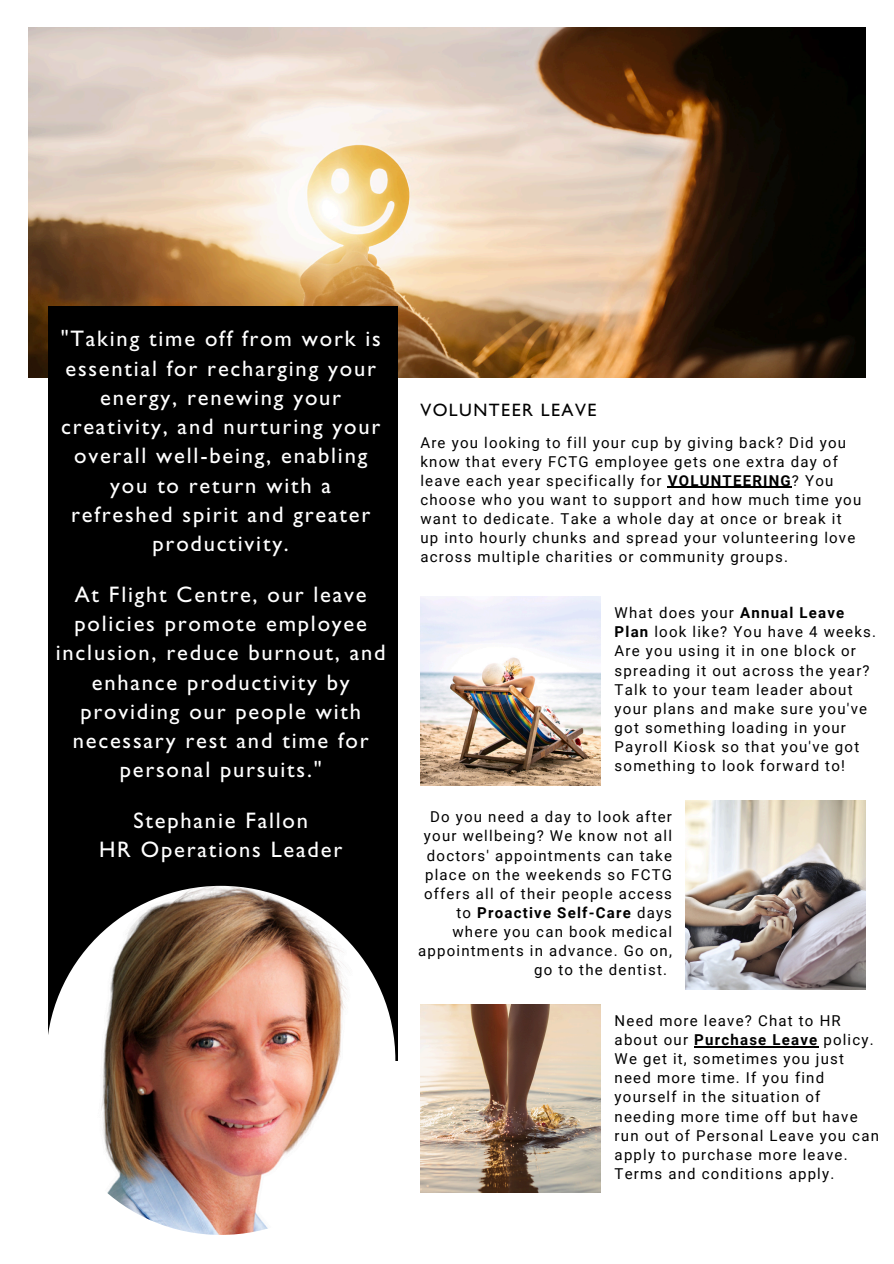
<style>
.page{position:relative;width:894px;height:1264px;background:#fff}
.page>*{position:absolute;margin:0;border:0;box-sizing:border-box;transform-origin:0 0}
.t1{font:22.5px/29.2px "Gill Sans Std";letter-spacing:.08em;color:#fff;text-align:center}
.t2{font:18px "Gill Sans Std";letter-spacing:.08em;color:#020202}
.t3{font:15px/19.2px "Roboto";letter-spacing:.08em;color:#000}
.t4{font:700 15px "Roboto";letter-spacing:.08em;color:#000}
.s1{font-weight:700}
.s2{font-weight:400}
</style>
<div class="page">
<img style="left:29px;top:27px;width:835px;height:350px">
<img style="left:420px;top:1004px;width:180px;height:188px">
<div style="left:49px;top:306px;width:348px;height:754px;background:#000"></div>
<img style="left:420px;top:596px;width:180px;height:189px">
<img style="left:685px;top:800px;width:180px;height:189px">
<img style="left:46px;top:885px;width:349px;height:349px;border-radius:50%">
<hr style="left:667px;top:487px;width:124px;height:1px;background:#000">
<hr style="left:694px;top:1046px;width:124px;height:1px;background:#000">
<p class="t1" style="left:61px;top:327px;width:321px">"Taking time off from work is essential for recharging your energy, renewing your creativity, and nurturing your overall well-being, enabling you to return with a refreshed spirit and greater productivity.</p>
<p class="t1" style="left:56px;top:583px;width:331px">At Flight Centre, our leave policies promote employee inclusion, reduce burnout, and enhance productivity by providing our people with necessary rest and time for personal pursuits."</p>
<p class="t1" style="left:99px;top:809px;width:245px">Stephanie Fallon<br>HR Operations Leader</p>
<h1 class="t2" style="left:420px;top:404px;width:177px">VOLUNTEER LEAVE</h1>
<h1 class="t3" style="left:420px;top:433px;width:442px">Are you looking to fill your cup by giving back? Did you know that every FCTG employee gets one extra day of leave each year specifically for <span class="s1">VOLUNTEERING</span>? You choose who you want to support and how much time you want to dedicate. Take a whole day at once or break it up into hourly chunks and spread your volunteering love across multiple charities or community groups.</h1>
<h1 class="t3" style="left:614px;top:603px;width:263px">What does your <span class="s1">Annual Leave<br>Plan</span> look like? You have 4 weeks.<br>Are you using it in one block or spreading it out across the year?<br>Talk to your team leader about your plans and make sure you've got something loading in your<br>Payroll Kiosk so that you've got something to look forward to!</h1>
<h2 class="t3" style="left:430px;top:807px;width:243px">Do you need a day to look after</h2>
<h2 class="t3" style="left:424px;top:826px;width:249px">your wellbeing? We know not all</h2>
<h2 class="t3" style="left:427px;top:845px;width:246px">doctors' appointments can take</h2>
<h2 class="t3" style="left:425px;top:865px;width:248px">place on the weekends so FCTG</h2>
<h2 class="t3" style="left:424px;top:884px;width:249px">offers all of their people access</h2>
<h2 class="t4" style="left:456px;top:904px;width:217px"><span class="s2">to</span> Proactive Self-Care <span class="s2">days</span></h2>
<h2 class="t3" style="left:452px;top:922px;width:221px">where you can book medical</h2>
<h2 class="t3" style="left:418px;top:941px;width:255px">appointments in advance. Go on,</h2>
<h2 class="t3" style="left:534px;top:960px;width:134px">go to the dentist.</h2>
<p class="t3" style="left:614px;top:1011px;width:266px">Need more leave? Chat to HR about our <span class="s1">Purchase Leave</span> policy.<br>We get it, sometimes you just need more time. If you find yourself in the situation of needing more time off but have run out of Personal Leave you can apply to purchase more leave.<br>Terms and conditions apply.</p>
</div>
